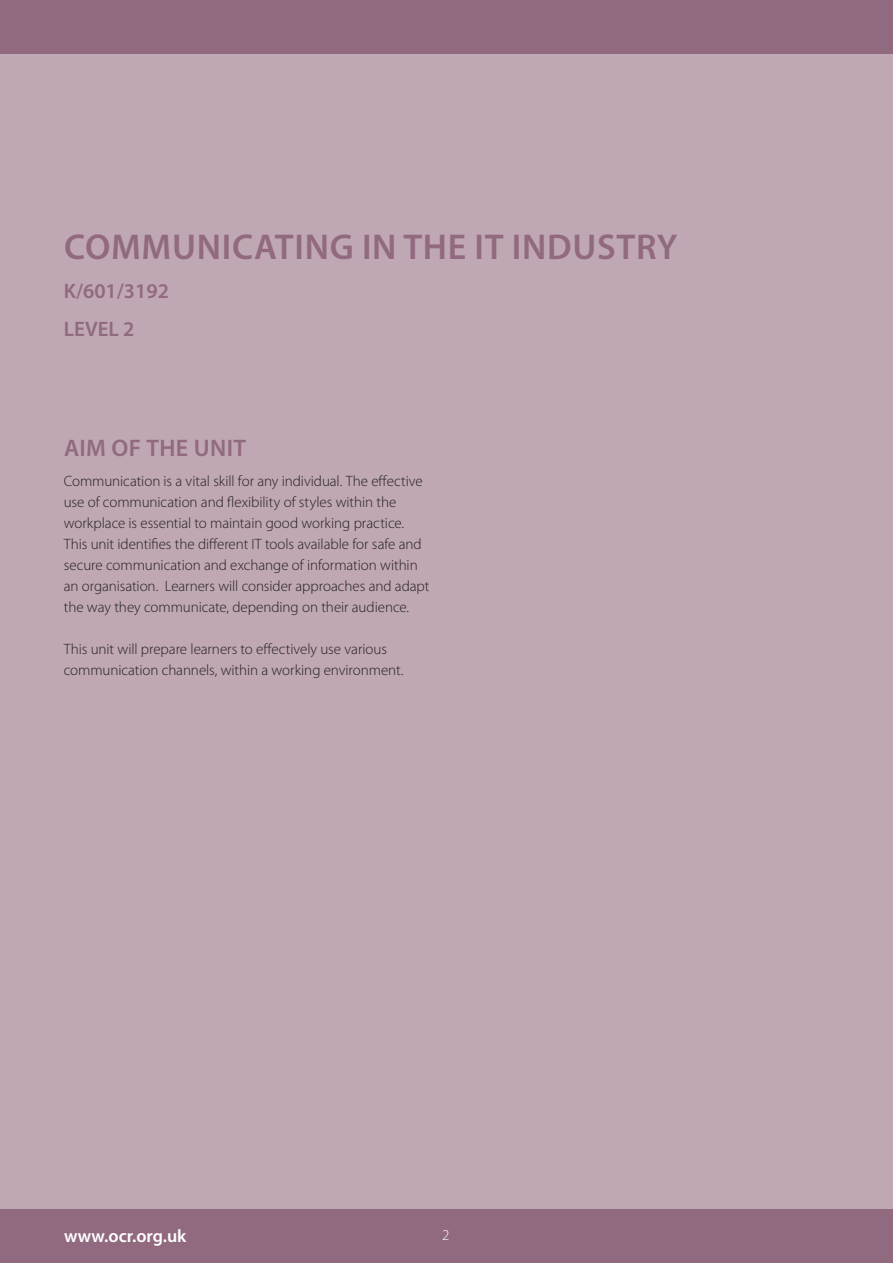
<style>
.page{position:relative;width:893px;height:1263px;background:#fff}
.page>*{position:absolute;margin:0;border:0;box-sizing:border-box;transform-origin:0 0}
.t1{font:600 36px "Myriad Pro";letter-spacing:.02em;color:#916a7f}
.subhead{font:600 24px "Myriad Pro";letter-spacing:.015em;color:#916a7f}
.t2{font:600 21px "Myriad Pro";color:#916a7f}
.heading_pale_brown{font:600 18px "Myriad Pro";color:#fff}
.body{font:300 15px/21px "Myriad Pro";letter-spacing:-.005em;color:#231f20}
.heading_pale_brown-2{font:300 15px "Myriad Pro";color:#fff}
</style>
<div class="page">
<div style="left:0;top:1209px;width:893px;height:54px;background:#916a7f"></div>
<div style="left:0;top:0;width:893px;height:54px;background:#916a7f"></div>
<div style="left:0;top:54px;width:893px;height:1154px;background:#bfa8b3"></div>
<p class="t1" style="left:64px;top:224px;width:615px">COMMUNICATING IN THE IT INDUSTRY</p>
<p class="t2" style="left:64px;top:277px;width:107px">K/601/3192</p>
<p class="t2" style="left:64px;top:316px;width:72px">LEVEL 2</p>
<p class="subhead" style="left:64px;top:433px;width:183px">AIM OF THE UNIT</p>
<p class="body" style="left:64px;top:470px;width:367px">Communication is a vital skill for any individual. The effective use of communication and flexibility of styles within the workplace is essential to maintain good working practice.<br>This unit identifies the different IT tools available for safe and secure communication and exchange of information within an organisation. Learners will consider approaches and adapt the way they communicate, depending on their audience.</p>
<p class="body" style="left:64px;top:638px;width:341px">This unit will prepare learners to effectively use various communication channels, within a working environment.</p>
<p class="heading_pale_brown" style="left:64px;top:1225px;width:124px">www.ocr.org.uk</p>
<p class="heading_pale_brown-2" style="left:442px;top:1226px;width:9px">2</p>
</div>
